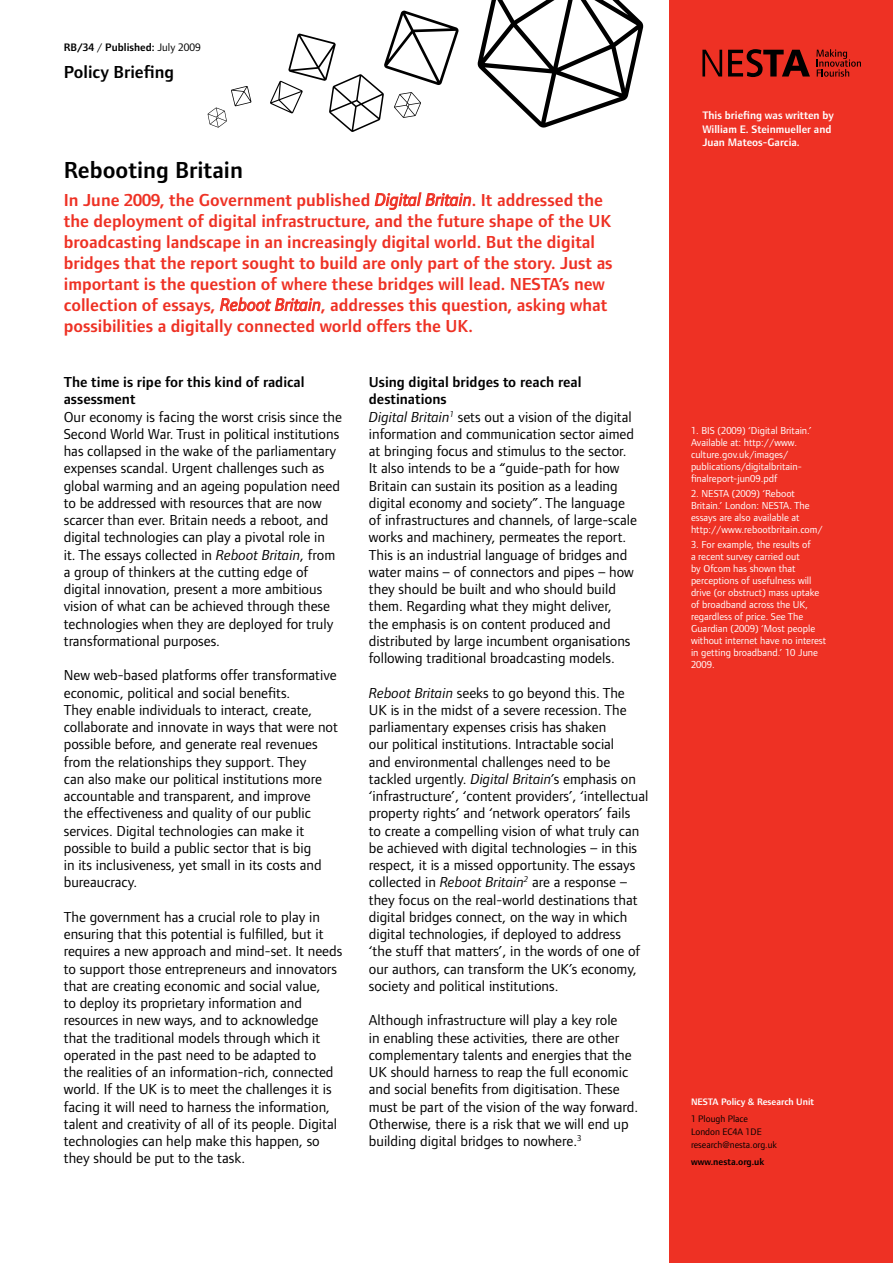
<style>
.page{position:relative;width:893px;height:1263px;background:#fff}
.page>*{position:absolute;margin:0;border:0;box-sizing:border-box;transform-origin:0 0}
.t1{font:600 24px "Foundry Form Sans";color:#000}
.t2{font:600 18px/21px "Foundry Form Sans";color:#ee3124}
.t3{font:600 18px "Foundry Form Sans";color:#000}
.t4{font:15px/17.2px "Foundry Form Sans";color:#000}
.t5{font:600 15px/17.2px "Foundry Form Sans";color:#000}
.t6{font:600 11.25px/13.5px "Foundry Form Sans";color:#fff}
.t7{font:600 11.25px "Foundry Form Sans";color:#000}
.t8{font:10.5px/12px "Foundry Form Sans";color:#fff}
.t9{font:9.75px/12.8px "Foundry Form Sans";color:#000}
.t10{font:600 9.75px "Foundry Form Sans";color:#fff}
.t11{font:600 9.75px "Foundry Form Sans";color:#000}
.s1{font-weight:400}
.s2{font-weight:400;font-style:italic}
.s3{font-style:italic}
.s4{font-weight:600}
</style>
<div class="page">
<div style="left:670px;top:0;width:223px;height:1263px;background:#ee3124"></div>
<svg style="left:816px;top:49px;width:45px;height:28px"></svg>
<svg style="left:702px;top:50px;width:20px;height:27px"></svg>
<svg style="left:728px;top:49px;width:82px;height:28px"></svg>
<svg style="left:374px;top:192px;width:97px;height:18px"></svg>
<svg style="left:220px;top:297px;width:101px;height:14px"></svg>
<svg style="left:270px;top:10px;width:189px;height:122px"></svg>
<svg style="left:208px;top:86px;width:43px;height:42px"></svg>
<svg style="left:478px;top:0;width:165px;height:128px"></svg>
<p class="t7" style="left:64px;top:41px;width:138px">RB/34 <span class="s1">/</span> Published: <span class="s1">July 2009</span></p>
<p class="t3" style="left:64px;top:62px;width:112px">Policy Briefing</p>
<h1 class="t1" style="left:64px;top:157px;width:181px">Rebooting Britain</h1>
<p class="t2" style="left:64px;top:189px;width:550px">In June 2009, the Government published <span class="s2">Digital Britain</span>. It addressed the the deployment of digital infrastructure, and the future shape of the UK broadcasting landscape in an increasingly digital world. But the digital bridges that the report sought to build are only part of the story. Just as important is the question of where these bridges will lead. NESTA’s new collection of essays, <span class="s2">Reboot Britain</span>, addresses this question, asking what possibilities a digitally connected world offers the UK.</p>
<p class="t5" style="left:64px;top:373px;width:242px">The time is ripe for this kind of radical assessment</p>
<p class="t4" style="left:64px;top:408px;width:280px">Our economy is facing the worst crisis since the Second World War. Trust in political institutions has collapsed in the wake of the parliamentary expenses scandal. Urgent challenges such as global warming and an ageing population need to be addressed with resources that are now scarcer than ever. Britain needs a reboot, and digital technologies can play a pivotal role in<br>it. The essays collected in <span class="s3">Reboot Britain</span>, from a group of thinkers at the cutting edge of digital innovation, present a more ambitious vision of what can be achieved through these technologies when they are deployed for truly transformational purposes.</p>
<p class="t4" style="left:64px;top:667px;width:276px">New web-based platforms offer transformative economic, political and social benefits.<br>They enable individuals to interact, create, collaborate and innovate in ways that were not possible before, and generate real revenues from the relationships they support. They<br>can also make our political institutions more accountable and transparent, and improve<br>the effectiveness and quality of our public services. Digital technologies can make it possible to build a public sector that is big<br>in its inclusiveness, yet small in its costs and bureaucracy.</p>
<p class="t4" style="left:64px;top:908px;width:280px">The government has a crucial role to play in ensuring that this potential is fulfilled, but it requires a new approach and mind-set. It needs to support those entrepreneurs and innovators that are creating economic and social value,<br>to deploy its proprietary information and resources in new ways, and to acknowledge that the traditional models through which it operated in the past need to be adapted to<br>the realities of an information-rich, connected world. If the UK is to meet the challenges it is facing it will need to harness the information, talent and creativity of all of its people. Digital technologies can help make this happen, so they should be put to the task.</p>
<p class="t4" style="left:369px;top:373px;width:270px"><span class="s4">Using digital bridges to reach real destinations<br></span><span class="s3">Digital Britain</span><sup>1</sup> sets out a vision of the digital information and communication sector aimed at bringing focus and stimulus to the sector.<br>It also intends to be a “guide-path for how Britain can sustain its position as a leading digital economy and society”. The language of infrastructures and channels, of large-scale works and machinery, permeates the report.<br>This is an industrial language of bridges and water mains – of connectors and pipes – how they should be built and who should build them. Regarding what they might deliver,<br>the emphasis is on content produced and distributed by large incumbent organisations following traditional broadcasting models.</p>
<p class="t4" style="left:369px;top:684px;width:281px"><span class="s3">Reboot Britain</span> seeks to go beyond this. The<br>UK is in the midst of a severe recession. The parliamentary expenses crisis has shaken<br>our political institutions. Intractable social<br>and environmental challenges need to be tackled urgently. <span class="s3">Digital Britain</span>’s emphasis on ‘infrastructure’, ‘content providers’, ‘intellectual property rights’ and ‘network operators’ fails<br>to create a compelling vision of what truly can be achieved with digital technologies – in this respect, it is a missed opportunity. The essays collected in <span class="s3">Reboot Britain</span><sup>2</sup> are a response – they focus on the real-world destinations that digital bridges connect, on the way in which digital technologies, if deployed to address<br>‘the stuff that matters’, in the words of one of our authors, can transform the UK’s economy, society and political institutions.</p>
<p class="t4" style="left:369px;top:1012px;width:271px">Although infrastructure will play a key role<br>in enabling these activities, there are other complementary talents and energies that the UK should harness to reap the full economic and social benefits from digitisation. These must be part of the vision of the way forward.<br>Otherwise, there is a risk that we will end up building digital bridges to nowhere.<sup>3</sup></p>
<p class="t6" style="left:702px;top:109px;width:133px">This briefing was written by<br>William E. Steinmueller and<br>Juan Mateos-Garcia.</p>
<p class="t8" style="left:691px;top:424px;width:122px">1. BIS (2009) ‘Digital Britain.’<br>Available at: http://www. culture.gov.uk/images/ publications/digitalbritain&shy;finalreport-jun09.pdf</p>
<p class="t8" style="left:691px;top:487px;width:133px">2. NESTA (2009) ‘Reboot<br>Britain.’ London: NESTA. The essays are also available at http://www.rebootbritain.com/</p>
<p class="t8" style="left:691px;top:538px;width:137px">3. For example, the results of<br>a recent survey carried out<br>by Ofcom has shown that perceptions of usefulness will drive (or obstruct) mass uptake of broadband across the UK, regardless of price. See The<br>Guardian (2009) ‘Most people without internet have no interest in getting broadband.’ 10 June<br>2009.</p>
<p class="t10" style="left:691px;top:1096px;width:125px">NESTA Policy &amp; Research Unit</p>
<p class="t9" style="left:691px;top:1112px;width:88px">1 Plough Place<br>London EC4A 1DE research@nesta.org.uk</p>
<p class="t11" style="left:691px;top:1156px;width:75px">www.nesta.org.uk</p>
</div>
